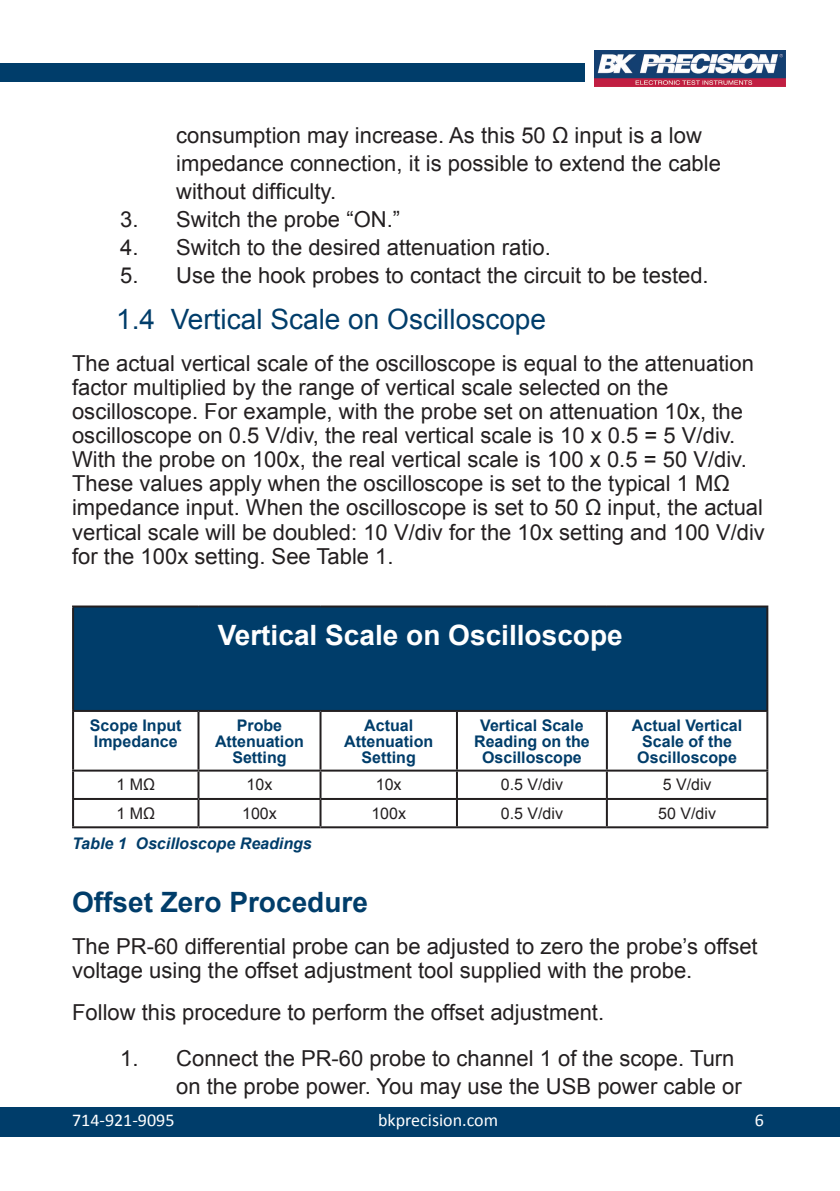
<style>
.page{position:relative;width:840px;height:1191px;background:#fff}
.page>*{position:absolute;margin:0;border:0;box-sizing:border-box;transform-origin:0 0}
.t1{font:28px "Arial";color:#003d6a}
.t2{font:700 28px "Arial";color:#fff}
.t3{font:700 28px "Arial";color:#003d6a}
.t4{font:22px/24px "Arial";color:#231f20}
.t5{font:18px "Calibri";color:#fff}
.t6{font:700 16px/16px "Arial";color:#003d6a;text-align:center}
.t7{font:16px "Arial";color:#231f20}
.t8{font:italic 700 16px "Arial";color:#003d6a}
</style>
<div class="page">
<div style="left:0;top:1106px;width:839px;height:30px;background:#003d6a"></div>
<div style="left:0;top:63px;width:584px;height:18px;background:#003d6a"></div>
<img style="left:594px;top:51px;width:190px;height:36px">
<div style="left:73px;top:606px;width:693px;height:105px;background:#003d6a"></div>
<hr style="left:72px;top:607px;width:2px;height:103px;background:#231f20">
<hr style="left:72px;top:712px;width:2px;height:57px;background:#231f20">
<hr style="left:197px;top:712px;width:2px;height:57px;background:#231f20">
<hr style="left:319px;top:712px;width:2px;height:57px;background:#231f20">
<hr style="left:455px;top:712px;width:2px;height:57px;background:#231f20">
<hr style="left:605px;top:712px;width:2px;height:57px;background:#231f20">
<hr style="left:72px;top:769px;width:126px;height:2px;background:#231f20">
<hr style="left:72px;top:771px;width:2px;height:27px;background:#231f20">
<hr style="left:198px;top:769px;width:122px;height:2px;background:#231f20">
<hr style="left:197px;top:771px;width:2px;height:27px;background:#231f20">
<hr style="left:320px;top:769px;width:136px;height:2px;background:#231f20">
<hr style="left:319px;top:771px;width:2px;height:27px;background:#231f20">
<hr style="left:456px;top:769px;width:150px;height:2px;background:#231f20">
<hr style="left:455px;top:771px;width:2px;height:27px;background:#231f20">
<hr style="left:606px;top:769px;width:161px;height:2px;background:#231f20">
<hr style="left:605px;top:771px;width:2px;height:27px;background:#231f20">
<hr style="left:72px;top:798px;width:126px;height:2px;background:#231f20">
<hr style="left:72px;top:800px;width:2px;height:26px;background:#231f20">
<hr style="left:198px;top:798px;width:122px;height:2px;background:#231f20">
<hr style="left:197px;top:800px;width:2px;height:26px;background:#231f20">
<hr style="left:320px;top:798px;width:136px;height:2px;background:#231f20">
<hr style="left:319px;top:800px;width:2px;height:26px;background:#231f20">
<hr style="left:456px;top:798px;width:150px;height:2px;background:#231f20">
<hr style="left:455px;top:800px;width:2px;height:26px;background:#231f20">
<hr style="left:606px;top:798px;width:161px;height:2px;background:#231f20">
<hr style="left:605px;top:800px;width:2px;height:26px;background:#231f20">
<hr style="left:72px;top:605px;width:126px;height:2px;background:#231f20">
<hr style="left:198px;top:605px;width:122px;height:2px;background:#231f20">
<hr style="left:320px;top:605px;width:136px;height:2px;background:#231f20">
<hr style="left:456px;top:605px;width:150px;height:2px;background:#231f20">
<hr style="left:606px;top:605px;width:161px;height:2px;background:#231f20">
<hr style="left:765px;top:607px;width:2px;height:103px;background:#231f20">
<hr style="left:72px;top:710px;width:126px;height:2px;background:#231f20">
<hr style="left:198px;top:710px;width:122px;height:2px;background:#231f20">
<hr style="left:320px;top:710px;width:136px;height:2px;background:#231f20">
<hr style="left:456px;top:710px;width:150px;height:2px;background:#231f20">
<hr style="left:606px;top:710px;width:161px;height:2px;background:#231f20">
<hr style="left:765px;top:712px;width:2px;height:57px;background:#231f20">
<hr style="left:765px;top:771px;width:2px;height:27px;background:#231f20">
<hr style="left:765px;top:800px;width:2px;height:26px;background:#231f20">
<hr style="left:72px;top:826px;width:126px;height:2px;background:#231f20">
<hr style="left:198px;top:826px;width:122px;height:2px;background:#231f20">
<hr style="left:320px;top:826px;width:136px;height:2px;background:#231f20">
<hr style="left:456px;top:826px;width:150px;height:2px;background:#231f20">
<hr style="left:606px;top:826px;width:161px;height:2px;background:#231f20">
<p class="t4" style="left:176px;top:122px;width:546px;line-height:28px">consumption may increase. As this 50 Ω input is a low impedance connection, it is possible to extend the cable without difficulty.</p>
<p class="t4" style="left:120px;top:208px;width:281px">3. Switch the probe “ON.”</p>
<p class="t4" style="left:120px;top:236px;width:432px">4. Switch to the desired attenuation ratio.</p>
<p class="t4" style="left:120px;top:264px;width:589px">5. Use the hook probes to contact the circuit to be tested.</p>
<p class="t1" style="left:116px;top:301px;width:431px">1.4 Vertical Scale on Oscilloscope</p>
<p class="t4" style="left:72px;top:352px;width:694px">The actual vertical scale of the oscilloscope is equal to the attenuation factor multiplied by the range of vertical scale selected on the oscilloscope. For example, with the probe set on attenuation 10x, the oscilloscope on 0.5 V/div, the real vertical scale is 10 x 0.5 = 5 V/div.<br>With the probe on 100x, the real vertical scale is 100 x 0.5 = 50 V/div.<br>These values apply when the oscilloscope is set to the typical 1 MΩ impedance input. When the oscilloscope is set to 50 Ω input, the actual vertical scale will be doubled: 10 V/div for the 10x setting and 100 V/div for the 100x setting. See Table 1.</p>
<p class="t2" style="left:217px;top:616px;width:406px">Vertical Scale on Oscilloscope</p>
<p class="t6" style="left:90px;top:717px;width:93px;text-align:left">Scope Input<br>Impedance</p>
<p class="t6" style="left:215px;top:717px;width:90px">Probe<br>Attenuation<br>Setting</p>
<p class="t6" style="left:344px;top:717px;width:90px">Actual<br>Attenuation<br>Setting</p>
<p class="t6" style="left:474px;top:717px;width:117px">Vertical Scale<br>Reading on the<br>Oscilloscope</p>
<p class="t6" style="left:631px;top:717px;width:112px">Actual Vertical<br>Scale of the<br>Oscilloscope</p>
<p class="t7" style="left:116px;top:774px;width:40px">1 MΩ</p>
<p class="t7" style="left:246px;top:774px;width:27px">10x</p>
<p class="t7" style="left:375px;top:774px;width:27px">10x</p>
<p class="t7" style="left:500px;top:774px;width:64px">0.5 V/div</p>
<p class="t7" style="left:662px;top:774px;width:50px">5 V/div</p>
<p class="t7" style="left:116px;top:802px;width:40px">1 MΩ</p>
<p class="t7" style="left:242px;top:802px;width:36px">100x</p>
<p class="t7" style="left:371px;top:802px;width:36px">100x</p>
<p class="t7" style="left:500px;top:802px;width:64px">0.5 V/div</p>
<p class="t7" style="left:657px;top:802px;width:59px">50 V/div</p>
<p class="t8" style="left:72px;top:832px;width:241px">Table 1 Oscilloscope Readings</p>
<p class="t3" style="left:72px;top:883px;width:297px">Offset Zero Procedure</p>
<p class="t4" style="left:72px;top:934px;width:686px">The PR-60 differential probe can be adjusted to zero the probe’s offset voltage using the offset adjustment tool supplied with the probe.</p>
<p class="t4" style="left:72px;top:1000px;width:533px">Follow this procedure to perform the offset adjustment.</p>
<p class="t4" style="left:176px;top:1044px;width:566px;line-height:28px;text-indent:-56px">1. Connect the PR-60 probe to channel 1 of the scope. Turn on the probe power. You may use the USB power cable or</p>
<p class="t5" style="left:72px;top:1108px;width:104px">714-921-9095</p>
<p class="t5" style="left:378px;top:1108px;width:121px">bkprecision.com</p>
<p class="t5" style="left:754px;top:1108px;width:11px">6</p>
</div>
